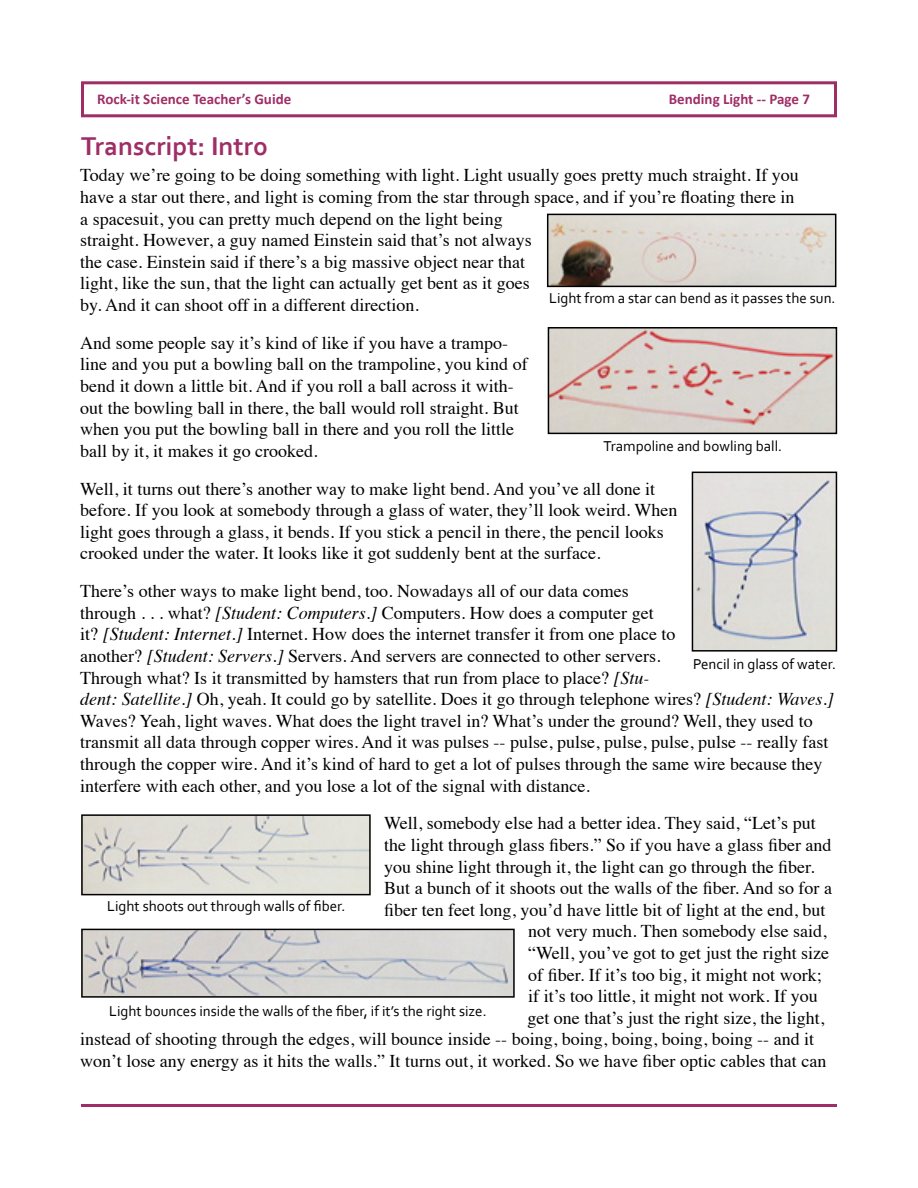
<style>
.page{position:relative;width:918px;height:1188px;background:#fff}
.page>*{position:absolute;margin:0;border:0;box-sizing:border-box;transform-origin:0 0}
.t1{font:700 27px "Corbel";color:#9f2e66}
.t2{font:18px/21.6px "Times";color:#000}
.t3{font:15px "Corbel";color:#000}
.t4{font:700 15px "Calibri";color:#9f2e66}
.s1{font-style:italic}
</style>
<div class="page">
<div style="left:81px;top:81px;width:756px;height:36px;border:3px solid #9f2e66"></div>
<hr style="left:81px;top:1104px;width:756px;height:3px;background:#9f2e66">
<img style="left:551px;top:330px;width:283px;height:101px">
<div style="left:548px;top:327px;width:289px;height:107px;border:2px solid #000"></div>
<img style="left:695px;top:475px;width:139px;height:174px">
<div style="left:692px;top:472px;width:145px;height:180px;border:2px solid #000"></div>
<img style="left:84px;top:817px;width:284px;height:75px">
<div style="left:81px;top:814px;width:290px;height:81px;border:2px solid #000"></div>
<img style="left:550px;top:217px;width:283px;height:67px">
<div style="left:547px;top:214px;width:289px;height:73px;border:2px solid #000"></div>
<img style="left:84px;top:932px;width:428px;height:63px">
<div style="left:81px;top:929px;width:434px;height:69px;border:2px solid #000"></div>
<p class="t4" style="left:97px;top:90px;width:196px">Rock-it Science Teacher’s Guide</p>
<p class="t4" style="left:669px;top:90px;width:143px">Bending Light -- Page 7</p>
<h1 class="t1" style="left:81px;top:129px;width:189px">Transcript: Intro</h1>
<p class="t2" style="left:80px;top:163px;width:720px">Today we’re going to be doing something with light. Light usually goes pretty much straight. If you have a star out there, and light is coming from the star through space, and if you’re floating there in a spacesuit, you can pretty much depend on the light being<br>straight. However, a guy named Einstein said that’s not always<br>the case. Einstein said if there’s a big massive object near that<br>light, like the sun, that the light can actually get bent as it goes<br>by. And it can shoot off in a different direction.</p>
<p class="t2" style="left:80px;top:330px;width:449px">And some people say it’s kind of like if you have a trampo&shy;line and you put a bowling ball on the trampoline, you kind of bend it down a little bit. And if you roll a ball across it with&shy;out the bowling ball in there, the ball would roll straight. But when you put the bowling ball in there and you roll the little ball by it, it makes it go crooked.</p>
<p class="t2" style="left:80px;top:476px;width:599px">Well, it turns out there’s another way to make light bend. And you’ve all done it before. If you look at somebody through a glass of water, they’ll look weird. When light goes through a glass, it bends. If you stick a pencil in there, the pencil looks crooked under the water. It looks like it got suddenly bent at the surface.</p>
<p class="t2" style="left:80px;top:579px;width:550px">There’s other ways to make light bend, too. Nowadays all of our data comes through ...</p>
<p class="t3" style="left:549px;top:289px;width:288px">Light from a star can bend as it passes the sun.</p>
<p class="t3" style="left:604px;top:436px;width:180px">Trampoline and bowling ball.</p>
<p class="t2" style="left:80px;top:600px;width:755px;text-indent:88px">what? <span class="s1">[Student: Computers.]</span> Computers. How does a computer get<br>it? <span class="s1">[Student: Internet.]</span> Internet. How does the internet transfer it from one place to<br>another? <span class="s1">[Student: Servers.]</span> Servers. And servers are connected to other servers.<br>Through what? Is it transmitted by hamsters that run from place to place? <span class="s1">[Stu-<br>dent: Satellite.]</span> Oh, yeah. It could go by satellite. Does it go through telephone wires? <span class="s1">[Student: Waves.] </span>Waves? Yeah, light waves. What does the light travel in? What’s under the ground? Well, they used to transmit all data through copper wires. And it was pulses -- pulse, pulse, pulse, pulse, pulse -- really fast through the copper wire. And it’s kind of hard to get a lot of pulses through the same wire because they interfere with each other, and you lose a lot of the signal with distance.</p>
<p class="t2" style="left:384px;top:811px;width:433px">Well, somebody else had a better idea. They said, “Let’s put</p>
<p class="t2" style="left:384px;top:833px;width:449px">the light through glass fibers.” So if you have a glass fiber and</p>
<p class="t2" style="left:384px;top:854px;width:429px">you shine light through it, the light can go through the fiber.</p>
<p class="t2" style="left:384px;top:876px;width:449px">But a bunch of it shoots out the walls of the fiber. And so for a</p>
<p class="t2" style="left:384px;top:897px;width:443px">fiber ten feet long, you’d have little bit of light at the end, but</p>
<p class="t2" style="left:528px;top:919px;width:300px">not very much. Then somebody else said,</p>
<p class="t2" style="left:528px;top:941px;width:303px">“Well, you’ve got to get just the right size</p>
<p class="t2" style="left:528px;top:962px;width:295px">of fiber. If it’s too big, it might not work;</p>
<p class="t2" style="left:528px;top:984px;width:291px">if it’s too little, it might not work. If you</p>
<p class="t2" style="left:527px;top:1005px;width:298px">get one that’s just the right size, the light,</p>
<p class="t2" style="left:80px;top:1027px;width:735px">instead of shooting through the edges, will bounce inside -- boing, boing, boing, boing, boing -- and it</p>
<p class="t2" style="left:80px;top:1049px;width:748px">won’t lose any energy as it hits the walls.” It turns out, it worked. So we have fiber optic cables that can</p>
<p class="t3" style="left:693px;top:655px;width:144px">Pencil in glass of water.</p>
<p class="t3" style="left:107px;top:897px;width:240px">Light shoots out through walls of fiber.</p>
<p class="t3" style="left:109px;top:1001px;width:379px">Light bounces inside the walls of the fiber, if it’s the right size.</p>
</div>
